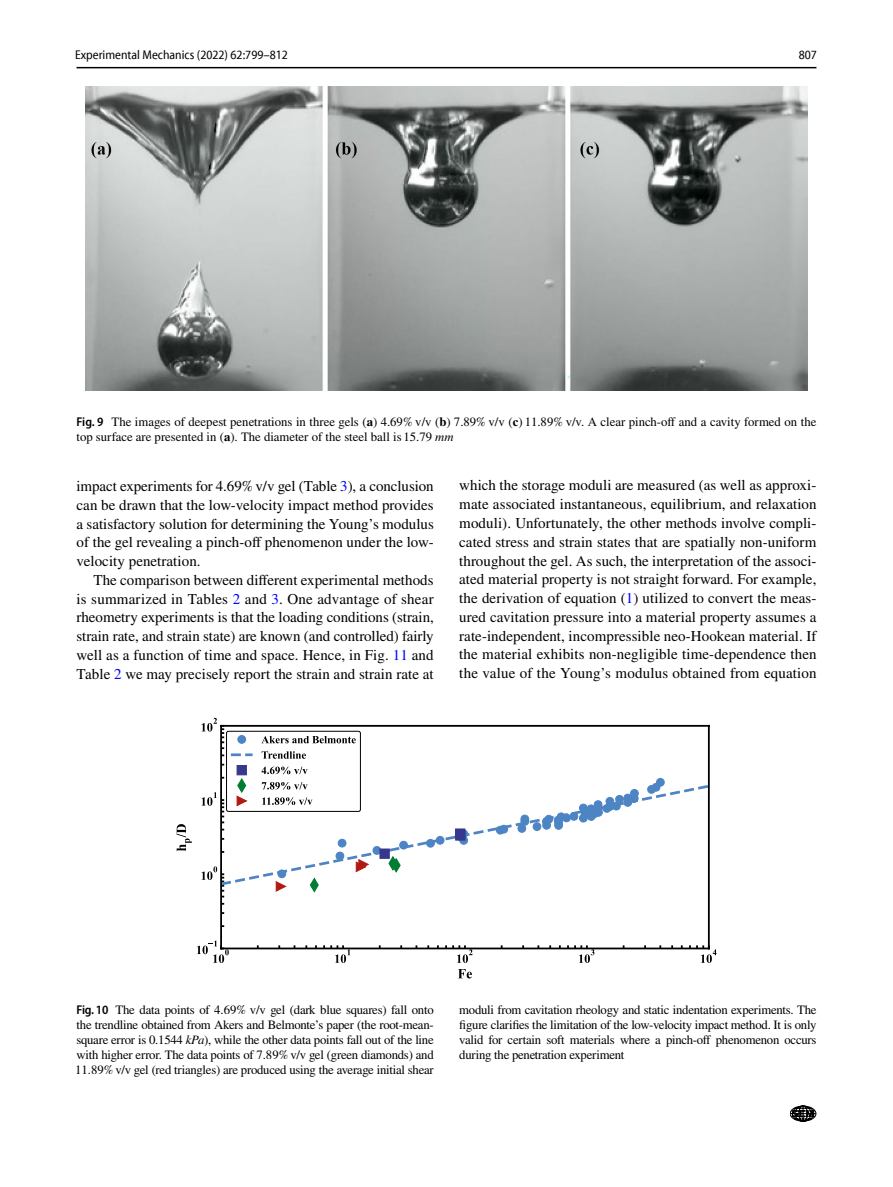
<style>
.page{position:relative;width:893px;height:1187px;background:#fff}
.page>*{position:absolute;margin:0;border:0;box-sizing:border-box;transform-origin:0 0}
.t1{font:15px/18.8px "STIX";letter-spacing:.005em;color:#000;text-align:justify}
.t2{font:12.75px/15px "STIX";color:#000;text-align:justify}
.t3{font:semi-condensed 12.75px "Myriad Pro Unic";color:#000}
.s1{font-family:"Myriad Pro";font-weight:600;font-stretch:semi-condensed}
.s2{font-weight:700}
.s3{font-family:"STIX General Regular 95"}
.s4{font-family:"STIX Math Regular 80"}
.s5{font-family:"STIX General Regular 96"}
.s6{font-family:"STIX Math Regular 81"}
.s7{font-family:"STIX General Regular 89"}
.s8{font-family:"STIX Math Regular 75"}
.s9{font-family:"STIX General Regular 90"}
.s10{font-family:"STIX General Italic 75"}
.s11{font-family:"STIX General Regular 94"}
.s12{font-family:"STIX Math Regular 79"}
.s13{color:#00f}
.s14{font-family:"STIX General Regular 91"}
.s15{font-family:"STIX Math Regular 76"}
.s16{font-style:italic}
.s17{font-family:"STIX General Regular 92"}
.s18{font-family:"STIX Math Regular 77"}
.s19{font-family:"STIX General Regular 93"}
.s20{font-family:"STIX Math Regular 78"}
</style>
<div class="page">
<hr style="left:77px;top:67px;width:739px;height:1px;background:#000">
<svg style="left:790px;top:1105px;width:26px;height:16px"></svg>
<img style="left:85px;top:87px;width:723px;height:303px">
<svg style="left:323px;top:945px;width:27px;height:17px"></svg>
<svg style="left:445px;top:945px;width:28px;height:17px"></svg>
<svg style="left:567px;top:945px;width:27px;height:17px"></svg>
<svg style="left:689px;top:945px;width:27px;height:17px"></svg>
<svg style="left:458px;top:969px;width:14px;height:9px"></svg>
<svg style="left:197px;top:940px;width:32px;height:22px"></svg>
<svg style="left:201px;top:866px;width:23px;height:38px"></svg>
<svg style="left:201px;top:792px;width:16px;height:14px"></svg>
<svg style="left:201px;top:717px;width:23px;height:39px"></svg>
<svg style="left:176px;top:824px;width:16px;height:27px"></svg>
<svg style="left:656px;top:778px;width:9px;height:4px"></svg>
<svg style="left:222px;top:782px;width:486px;height:105px"></svg>
<div style="left:379px;top:848px;width:11px;height:10px;background:#37378e;border:1px solid #37378e"></div>
<div style="left:455px;top:830px;width:10px;height:10px;background:#37378e"></div>
<div style="left:455px;top:828px;width:10px;height:10px;background:#37378e;border:1px solid #37378e"></div>
<svg style="left:309px;top:876px;width:10px;height:16px"></svg>
<svg style="left:388px;top:855px;width:13px;height:18px"></svg>
<svg style="left:275px;top:869px;width:12px;height:23px"></svg>
<svg style="left:355px;top:845px;width:27px;height:27px"></svg>
<hr style="left:220px;top:725px;width:2px;height:223px;background:#000">
<hr style="left:708px;top:725px;width:2px;height:223px;background:#000">
<hr style="left:221px;top:947px;width:488px;height:2px;background:#000">
<hr style="left:221px;top:725px;width:488px;height:1px;background:#000">
<div style="left:227px;top:731px;width:133px;height:80px;background:#fff;border-radius:2px"></div>
<div style="left:226px;top:730px;width:135px;height:81px;border:1px solid #000;border-radius:2px"></div>
<svg style="left:237px;top:735px;width:10px;height:9px"></svg>
<svg style="left:261px;top:736px;width:95px;height:7px"></svg>
<svg style="left:231px;top:753px;width:22px;height:3px"></svg>
<svg style="left:262px;top:751px;width:44px;height:7px"></svg>
<div style="left:237px;top:765px;width:10px;height:10px;background:#37378e;border:1px solid #37378e"></div>
<svg style="left:262px;top:766px;width:46px;height:8px"></svg>
<svg style="left:262px;top:782px;width:46px;height:7px"></svg>
<svg style="left:236px;top:778px;width:12px;height:29px"></svg>
<svg style="left:262px;top:797px;width:51px;height:8px"></svg>
<p class="t3" style="left:75px;top:50px;width:214px">Experimental Mechanics (2022) 62:799–812</p>
<p class="t3" style="left:799px;top:50px;width:20px">807</p>
<p class="t2" style="left:77px;top:415px;width:741px"><span class="s1">Fig. 9</span> The images of deepest penetrations in three gels (<span class="s2">a</span>) <span class="s3">4.69</span><span class="s4">%</span> v/v (<span class="s2">b</span>) <span class="s5">7.89</span><span class="s6">%</span> v/v (<span class="s2">c</span>) <span class="s7">11.89</span><span class="s8">%</span> v/v. A clear pinch-off and a cavity formed on the top surface are presented in (<span class="s2">a</span>). The diameter of the steel ball is <span class="s9">15.79</span> <span class="s10">mm</span></p>
<p class="t1" style="left:77px;top:477px;width:359px">impact experiments for <span class="s11">4.69</span><span class="s12">%</span> v/v gel (Table <span class="s13">3</span>), a conclusion can be drawn that the low-velocity impact method provides a satisfactory solution for determining the Young’s modulus of the gel revealing a pinch-off phenomenon under the low&shy;velocity penetration.</p>
<p class="t1" style="left:77px;top:571px;width:359px;text-indent:17px">The comparison between different experimental methods is summarized in Tables <span class="s13">2</span> and <span class="s13">3</span>. One advantage of shear rheometry experiments is that the loading conditions (strain, strain rate, and strain state) are known (and controlled) fairly well as a function of time and space. Hence, in Fig. <span class="s13">11</span> and Table <span class="s13">2</span> we may precisely report the strain and strain rate at</p>
<p class="t1" style="left:459px;top:477px;width:359px">which the storage moduli are measured (as well as approxi&shy;mate associated instantaneous, equilibrium, and relaxation moduli). Unfortunately, the other methods involve compli&shy;cated stress and strain states that are spatially non-uniform throughout the gel. As such, the interpretation of the associ&shy;ated material property is not straight forward. For example, the derivation of equation (<span class="s13">1</span>) utilized to convert the meas&shy;ured cavitation pressure into a material property assumes a rate-independent, incompressible neo-Hookean material. If the material exhibits non-negligible time-dependence then the value of the Young’s modulus obtained from equation</p>
<p class="t2" style="left:75px;top:1002px;width:360px"><span class="s1">Fig. 10</span> The data points of <span class="s14">4.69</span><span class="s15">%</span> v/v gel (dark blue squares) fall onto the trendline obtained from Akers and Belmonte’s paper (the root-mean&shy;square error is 0.1544 <span class="s16">kPa</span>), while the other data points fall out of the line with higher error. The data points of <span class="s17">7.89</span><span class="s18">%</span> v/v gel (green diamonds) and <span class="s19">11.89</span><span class="s20">%</span> v/v gel (red triangles) are produced using the average initial shear</p>
<p class="t2" style="left:459px;top:1002px;width:359px">moduli from cavitation rheology and static indentation experiments. The figure clarifies the limitation of the low-velocity impact method. It is only valid for certain soft materials where a pinch-off phenomenon occurs during the penetration experiment</p>
</div>
